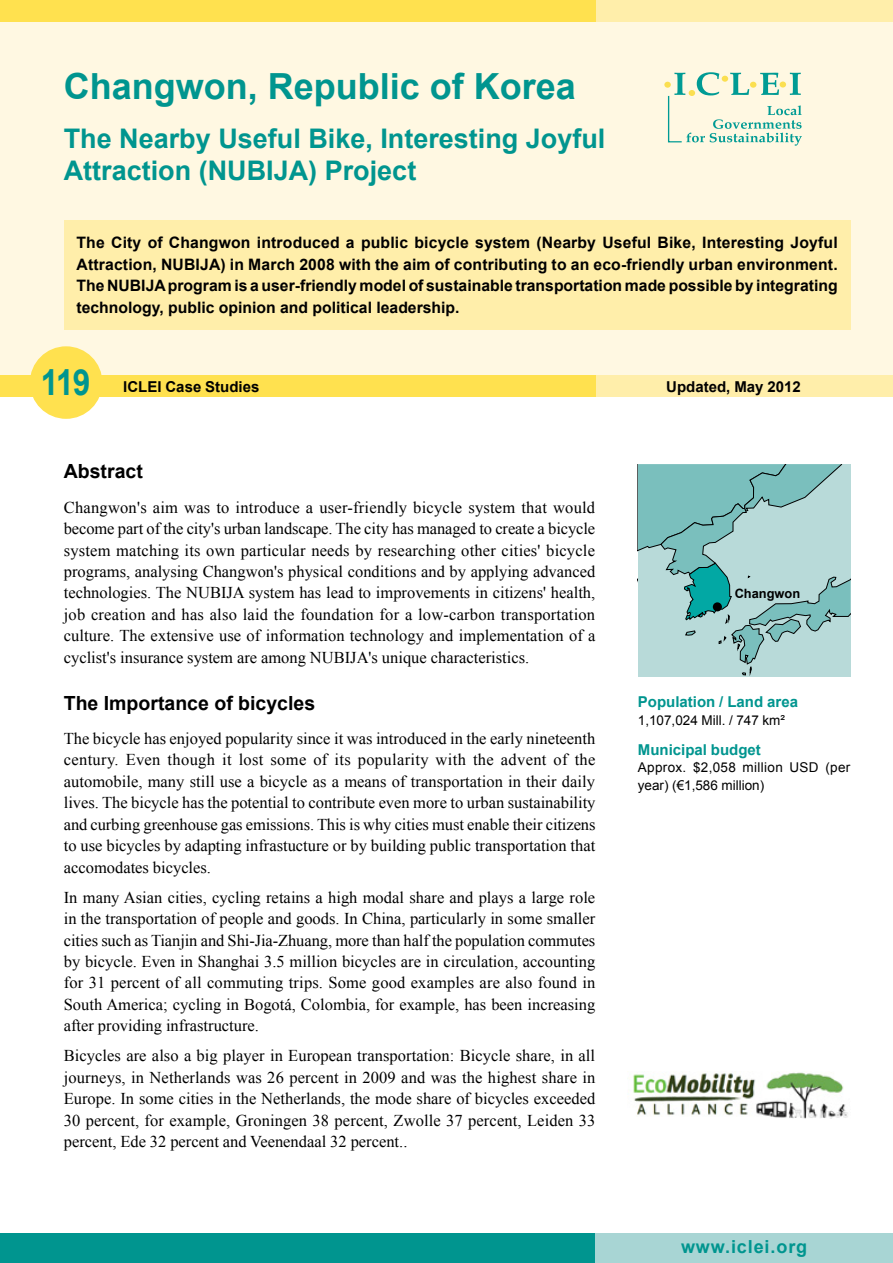
<style>
.page{position:relative;width:893px;height:1263px;background:#fff}
.page>*{position:absolute;margin:0;border:0;box-sizing:border-box;transform-origin:0 0}
.t1{font:700 36px "Arial";color:#00958f}
.t2{font:700 36px "Arial";color:#00958f;scale:.88 1}
.t3{font:700 27px/32.4px "Arial";color:#00958f}
.t4{font:700 19.5px "Arial";color:#000}
.t5{font:700 18px "Arial";letter-spacing:.05em;color:#00958f}
.t6{font:16.5px/21.5px "Times New Roman";color:#000;text-align:justify}
.t7{font:700 15.75px/21.5px "Arial";color:#000;text-align:justify}
.t8{font:700 15px "Arial";color:#00958f}
.t9{font:700 15px "Arial";color:#000}
.t10{font:13.5px/17.5px "Arial";letter-spacing:.025em;color:#000}
.t11{font:13.5px "Arial";color:#000}
.t12{font:700 12.9px "Arial";color:#000}
</style>
<div class="page">
<div style="left:0;top:17px;width:893px;height:367px;background:#fff8e2"></div>
<div style="left:0;top:0;width:893px;height:21px;background:#fea"></div>
<div style="left:0;top:0;width:595px;height:21px;background:#ffe14f"></div>
<div style="left:0;top:1233px;width:893px;height:30px;background:#00958f"></div>
<div style="left:595px;top:1233px;width:298px;height:30px;background:#a8d5d4"></div>
<div style="left:0;top:375px;width:893px;height:21px;background:#fea"></div>
<div style="left:0;top:375px;width:595px;height:21px;background:#ffe14f"></div>
<div style="left:30px;top:346px;width:72px;height:73px;background:#ffe14f;border-radius:50%"></div>
<div style="left:664px;top:82px;width:7px;height:6px;background:#fbdf50;border-radius:50%"></div>
<svg style="left:667px;top:72px;width:135px;height:74px"></svg>
<div style="left:64px;top:220px;width:786px;height:110px;background:#fea"></div>
<svg style="left:638px;top:464px;width:212px;height:213px"></svg>
<div style="left:713px;top:602px;width:9px;height:9px;background:#000;border-radius:50%"></div>
<img style="left:633px;top:1071px;width:215px;height:47px">
<h1 class="t1" style="left:64px;top:62px;width:514px">Changwon, Republic of Korea</h1>
<h2 class="t3" style="left:64px;top:123px;width:543px">The Nearby Useful Bike, Interesting Joyful<br>Attraction (NUBIJA) Project</h2>
<p class="t7" style="left:77px;top:233px;width:763px">The City of Changwon introduced a public bicycle system (Nearby Useful Bike, Interesting Joyful Attraction, NUBIJA) in March 2008 with the aim of contributing to an eco-friendly urban environment.<br>The NUBIJA program is a user-friendly model of sustainable transportation made possible by integrating technology, public opinion and political leadership.</p>
<h1 class="t2" style="left:41px;top:359px;width:58px">119</h1>
<p class="t9" style="left:123px;top:376px;width:138px">ICLEI Case Studies</p>
<p class="t9" style="left:666px;top:376px;width:136px">Updated, May 2012</p>
<p class="t4" style="left:64px;top:459px;width:81px">Abstract</p>
<p class="t6" style="left:64px;top:496px;width:533px">Changwon's aim was to introduce a user-friendly bicycle system that would become part of the city's urban landscape. The city has managed to create a bicycle system matching its own particular needs by researching other cities' bicycle programs, analysing Changwon's physical conditions and by applying advanced technologies. The NUBIJA system has lead to improvements in citizens' health, job creation and has also laid the foundation for a low-carbon transportation culture. The extensive use of information technology and implementation of a cyclist's insurance system are among NUBIJA's unique characteristics.</p>
<p class="t4" style="left:64px;top:690px;width:253px">The Importance of bicycles</p>
<p class="t6" style="left:64px;top:727px;width:533px">The bicycle has enjoyed popularity since it was introduced in the early nineteenth century. Even though it lost some of its popularity with the advent of the automobile, many still use a bicycle as a means of transportation in their daily lives. The bicycle has the potential to contribute even more to urban sustainability and curbing greenhouse gas emissions. This is why cities must enable their citizens to use bicycles by adapting infrastucture or by building public transportation that accomodates bicycles.</p>
<p class="t6" style="left:64px;top:886px;width:533px">In many Asian cities, cycling retains a high modal share and plays a large role in the transportation of people and goods. In China, particularly in some smaller cities such as Tianjin and Shi-Jia-Zhuang, more than half the population commutes by bicycle. Even in Shanghai 3.5 million bicycles are in circulation, accounting for 31 percent of all commuting trips. Some good examples are also found in South America; cycling in Bogotá, Colombia, for example, has been increasing after providing infrastructure.</p>
<p class="t6" style="left:64px;top:1045px;width:533px">Bicycles are also a big player in European transportation: Bicycle share, in all journeys, in Netherlands was 26 percent in 2009 and was the highest share in Europe. In some cities in the Netherlands, the mode share of bicycles exceeded 30 percent, for example, Groningen 38 percent, Zwolle 37 percent, Leiden 33 percent, Ede 32 percent and Veenendaal 32 percent..</p>
<p class="t12" style="left:735px;top:585px;width:67px">Changwon</p>
<p class="t8" style="left:638px;top:692px;width:162px">Population / Land area</p>
<p class="t11" style="left:638px;top:711px;width:149px">1,107,024 Mill. / 747 km²</p>
<p class="t8" style="left:638px;top:739px;width:125px">Municipal budget</p>
<p class="t10" style="left:638px;top:759px;width:214px">Approx. $2,058 million USD (per year) (€1,586 million)</p>
<p class="t5" style="left:681px;top:1234px;width:128px">www.iclei.org</p>
</div>
